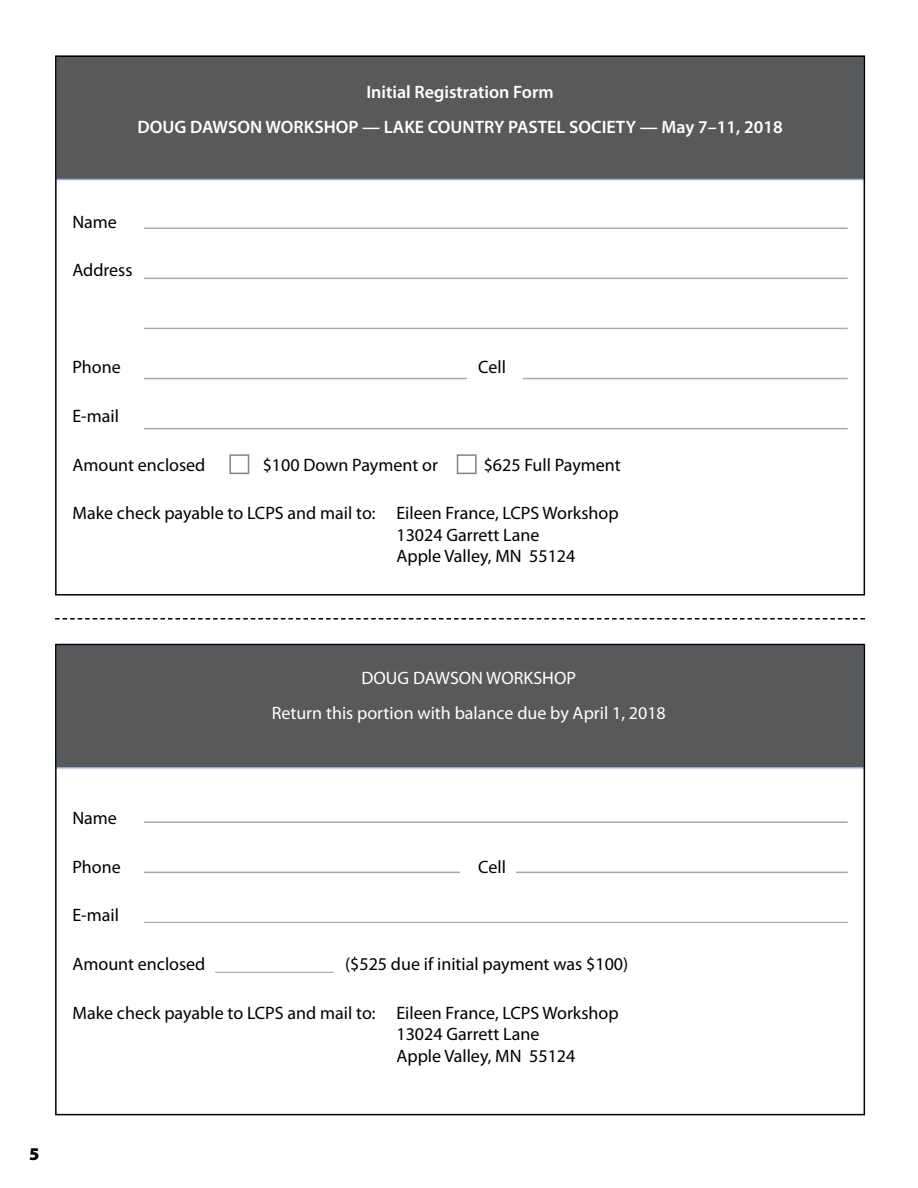
<style>
.page{position:relative;width:918px;height:1188px;background:#fff}
.page>*{position:absolute;margin:0;border:0;box-sizing:border-box;transform-origin:0 0}
.t1{font:18px/21.6px "Myriad Pro";color:#000}
.t2{font:600 18px/35.1px "Myriad Pro";color:#fff;text-align:center}
.t3{font:18px/35.1px "Myriad Pro";color:#fff;text-align:center}
.t4{font:900 18px "Myriad Pro";color:#000}
</style>
<div class="page">
<div style="left:55px;top:56px;width:810px;height:124px;background:#58595b"></div>
<hr style="left:144px;top:378px;width:704px;height:1px;background:#a7a9ac">
<hr style="left:144px;top:227px;width:704px;height:2px;background:#a7a9ac">
<hr style="left:144px;top:278px;width:704px;height:1px;background:#a7a9ac">
<hr style="left:144px;top:328px;width:704px;height:1px;background:#a7a9ac">
<hr style="left:144px;top:428px;width:704px;height:1px;background:#a7a9ac">
<div style="left:467px;top:350px;width:55px;height:36px;background:#fff"></div>
<div style="left:229px;top:454px;width:20px;height:20px;border:2px solid #808285"></div>
<div style="left:457px;top:454px;width:20px;height:20px;border:2px solid #808285"></div>
<svg style="left:55px;top:618px;width:810px;height:2px"></svg>
<div style="left:55px;top:644px;width:810px;height:125px;background:#58595b;border:2px solid #94adda"></div>
<hr style="left:144px;top:821px;width:704px;height:2px;background:#a7a9ac">
<hr style="left:144px;top:872px;width:704px;height:1px;background:#a7a9ac">
<hr style="left:144px;top:922px;width:704px;height:1px;background:#a7a9ac">
<div style="left:55px;top:644px;width:810px;height:471px;border:2px solid #000"></div>
<div style="left:460px;top:843px;width:56px;height:37px;background:#fff"></div>
<hr style="left:215px;top:972px;width:119px;height:1px;background:#a7a9ac">
<p class="t2" style="left:137px;top:75px;width:647px">Initial Registration Form<br>DOUG DAWSON WORKSHOP — LAKE COUNTRY PASTEL SOCIETY — May 7–11, 2018</p>
<p class="t1" style="left:72px;top:211px;width:46px">Name</p>
<p class="t1" style="left:72px;top:260px;width:62px">Address</p>
<p class="t1" style="left:72px;top:357px;width:50px">Phone</p>
<p class="t1" style="left:478px;top:357px;width:29px">Cell</p>
<p class="t1" style="left:72px;top:405px;width:48px">E-mail</p>
<p class="t1" style="left:72px;top:454px;width:135px">Amount enclosed</p>
<p class="t1" style="left:263px;top:454px;width:177px">$100 Down Payment or</p>
<p class="t1" style="left:484px;top:454px;width:139px">$625 Full Payment</p>
<p class="t1" style="left:396px;top:503px;width:224px;text-indent:-324px">Make check payable to LCPS and mail to: Eileen France, LCPS Workshop<br>13024 Garrett Lane<br>Apple Valley, MN 55124</p>
<p class="t3" style="left:272px;top:660px;width:396px">DOUG DAWSON WORKSHOP<br>Return this portion with balance due by April 1, 2018</p>
<p class="t4" style="left:29px;top:1143px;width:12px">5</p>
<p class="t1" style="left:72px;top:808px;width:46px">Name</p>
<p class="t1" style="left:72px;top:856px;width:50px">Phone</p>
<p class="t1" style="left:478px;top:856px;width:29px">Cell</p>
<p class="t1" style="left:72px;top:905px;width:48px">E-mail</p>
<p class="t1" style="left:72px;top:953px;width:135px">Amount enclosed</p>
<p class="t1" style="left:345px;top:953px;width:285px">($525 due if initial payment was $100)</p>
<p class="t1" style="left:396px;top:1002px;width:224px;text-indent:-324px">Make check payable to LCPS and mail to: Eileen France, LCPS Workshop<br>13024 Garrett Lane<br>Apple Valley, MN 55124</p>
</div>
